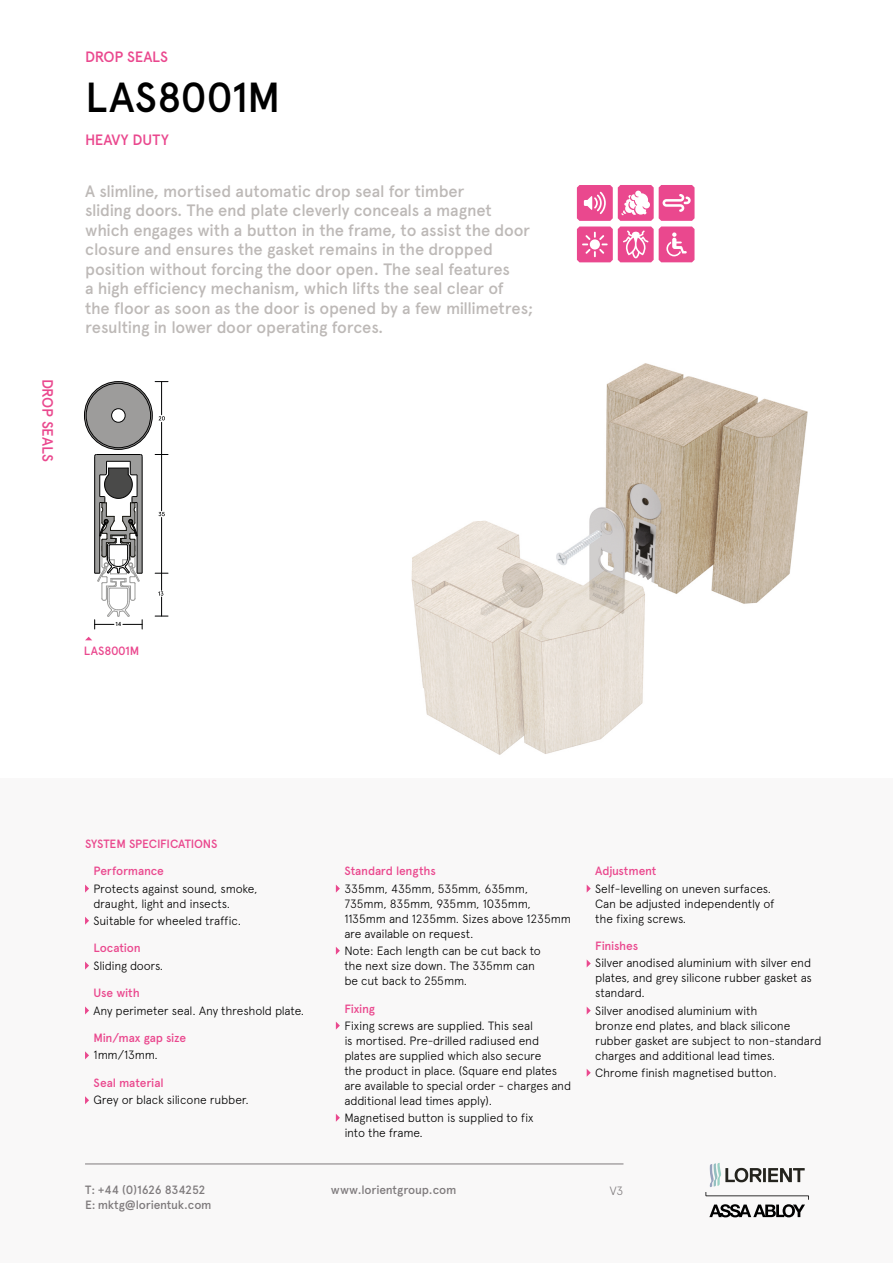
<style>
.page{position:relative;width:893px;height:1263px;background:#fff}
.page>*{position:absolute;margin:0;border:0;box-sizing:border-box;transform-origin:0 0}
.t1{font:500 42px "Apercu Pro";letter-spacing:-.02em;color:#000}
.t2{font:500 16.5px/19.5px "Apercu Pro";letter-spacing:-.02em;color:#bdb9b7}
.t3{font:500 15px "Apercu Pro";letter-spacing:-.015em;color:#ea488e}
.t4{font:300 12px/15px "Apercu Pro";letter-spacing:-.015em;color:#000}
.t5{font:500 12px "Apercu Pro";letter-spacing:-.015em;color:#ea488e}
.t6{font:500 12px/14.4px "Apercu Pro";letter-spacing:-.02em;color:#7f7b7d}
.t7{font:300 12px "Apercu Pro";color:#7f7b7d}
.t8{font:500 5.85px "Apercu Pro";color:#000}
</style>
<div class="page">
<div style="left:0;top:778px;width:893px;height:485px;background:#f9f8f8"></div>
<hr style="left:85px;top:1164px;width:538px;height:1px;background:#7f7b7d">
<svg style="left:705px;top:1163px;width:104px;height:54px"></svg>
<svg style="left:85px;top:884px;width:4px;height:8px"></svg>
<svg style="left:85px;top:917px;width:4px;height:8px"></svg>
<svg style="left:85px;top:961px;width:4px;height:8px"></svg>
<svg style="left:85px;top:1006px;width:4px;height:8px"></svg>
<svg style="left:85px;top:1051px;width:4px;height:8px"></svg>
<svg style="left:85px;top:1096px;width:4px;height:8px"></svg>
<svg style="left:336px;top:885px;width:4px;height:7px"></svg>
<svg style="left:336px;top:947px;width:4px;height:8px"></svg>
<svg style="left:336px;top:1022px;width:4px;height:7px"></svg>
<svg style="left:336px;top:1114px;width:4px;height:8px"></svg>
<svg style="left:587px;top:885px;width:4px;height:7px"></svg>
<svg style="left:587px;top:960px;width:4px;height:7px"></svg>
<svg style="left:587px;top:1007px;width:4px;height:7px"></svg>
<svg style="left:587px;top:1069px;width:4px;height:8px"></svg>
<svg style="left:84px;top:381px;width:84px;height:248px"></svg>
<svg style="left:85px;top:637px;width:7px;height:3px"></svg>
<svg style="left:577px;top:185px;width:117px;height:77px"></svg>
<img style="left:411px;top:363px;width:397px;height:392px">
<p class="t3" style="left:59px;top:379px;width:84px;rotate:90deg">DROP SEALS</p>
<p class="t3" style="left:85px;top:45px;width:84px">DROP SEALS</p>
<h1 class="t1" style="left:85px;top:66px;width:197px">LAS8001M</h1>
<p class="t3" style="left:85px;top:128px;width:85px">HEAVY DUTY</p>
<p class="t2" style="left:85px;top:180px;width:450px">A slimline, mortised automatic drop seal for timber<br>sliding doors. The end plate cleverly conceals a magnet which engages with a button in the frame, to assist the door closure and ensures the gasket remains in the dropped position without forcing the door open. The seal features<br>a high efficiency mechanism, which lifts the seal clear of<br>the floor as soon as the door is opened by a few millimetres; resulting in lower door operating forces.</p>
<p class="t8" style="left:115px;top:620px;width:8px">14</p>
<p class="t5" style="left:84px;top:642px;width:57px">LAS8001M</p>
<p class="t5" style="left:85px;top:834px;width:134px">SYSTEM SPECIFICATIONS</p>
<p class="t5" style="left:94px;top:862px;width:72px">Performance</p>
<p class="t4" style="left:94px;top:880px;width:165px">Protects against sound, smoke, draught, light and insects.</p>
<p class="t4" style="left:94px;top:912px;width:149px">Suitable for wheeled traffic.</p>
<p class="t5" style="left:94px;top:939px;width:49px">Location</p>
<p class="t4" style="left:94px;top:957px;width:71px">Sliding doors.</p>
<p class="t5" style="left:94px;top:984px;width:48px">Use with</p>
<p class="t4" style="left:94px;top:1002px;width:212px">Any perimeter seal. Any threshold plate.</p>
<p class="t5" style="left:94px;top:1029px;width:94px">Min/max gap size</p>
<p class="t4" style="left:94px;top:1046px;width:66px">1mm/13mm.</p>
<p class="t5" style="left:94px;top:1074px;width:72px">Seal material</p>
<p class="t4" style="left:94px;top:1091px;width:157px">Grey or black silicone rubber.</p>
<p class="t5" style="left:344px;top:862px;width:93px">Standard lengths</p>
<p class="t4" style="left:344px;top:880px;width:228px">335mm, 435mm, 535mm, 635mm,<br>735mm, 835mm, 935mm, 1035mm,<br>1135mm and 1235mm. Sizes above 1235mm are available on request.</p>
<p class="t4" style="left:344px;top:942px;width:198px">Note: Each length can be cut back to the next size down. The 335mm can be cut back to 255mm.</p>
<p class="t5" style="left:344px;top:999px;width:32px">Fixing</p>
<p class="t4" style="left:344px;top:1017px;width:228px">Fixing screws are supplied. This seal<br>is mortised. Pre-drilled radiused end plates are supplied which also secure<br>the product in place. (Square end plates are available to special order - charges and additional lead times apply).</p>
<p class="t4" style="left:344px;top:1109px;width:191px">Magnetised button is supplied to fix into the frame.</p>
<p class="t5" style="left:595px;top:862px;width:63px">Adjustment</p>
<p class="t4" style="left:595px;top:880px;width:181px">Self-levelling on uneven surfaces.<br>Can be adjusted independently of the fixing screws.</p>
<p class="t5" style="left:595px;top:937px;width:45px">Finishes</p>
<p class="t4" style="left:595px;top:955px;width:218px;text-align:justify">Silver anodised aluminium with silver end plates, and grey silicone rubber gasket as standard.</p>
<p class="t4" style="left:595px;top:1002px;width:228px">Silver anodised aluminium with<br>bronze end plates, and black silicone rubber gasket are subject to non-standard charges and additional lead times.</p>
<p class="t4" style="left:595px;top:1064px;width:183px">Chrome finish magnetised button.</p>
<p class="t6" style="left:85px;top:1182px;width:128px">T: +44 (0)1626 834252<br>E: mktg@lorientuk.com</p>
<p class="t6" style="left:331px;top:1182px;width:127px">www.lorientgroup.com</p>
<p class="t7" style="left:610px;top:1181px;width:15px">V3</p>
<p class="t7" style="left:611px;top:1185px;width:15px">V2</p>
</div>
